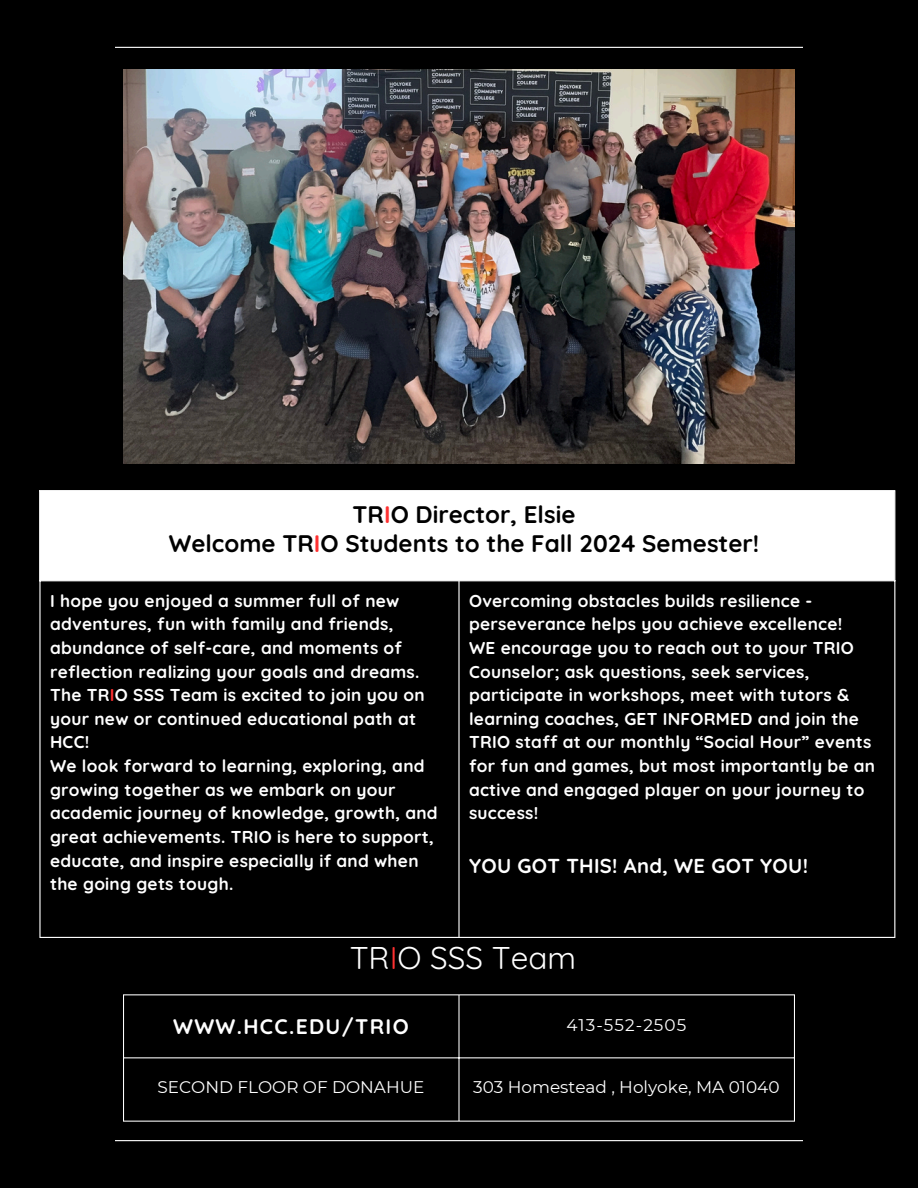
<style>
.page{position:relative;width:918px;height:1188px;background:#000}
.page>*{position:absolute;margin:0;border:0;box-sizing:border-box;transform-origin:0 0}
.t1{font:31.35px "Quicksand";color:#fff}
.t2{font:700 24px "Quicksand";color:#000}
.t3{font:700 21.15px "Quicksand";letter-spacing:.065em;color:#fff}
.t4{font:700 20.25px "Quicksand";letter-spacing:.015em;color:#fff}
.t5{font:700 17.25px/23.7px "Quicksand";letter-spacing:.015em;color:#fff}
.t6{font:16.8px "Montserrat";color:#fff}
.t7{font:16.8px "Montserrat";letter-spacing:.065em;color:#fff}
.s1{color:#ff3131}
</style>
<div class="page">
<hr style="left:115px;top:47px;width:688px;height:1px;background:#fff">
<hr style="left:115px;top:1140px;width:688px;height:1px;background:#fff">
<hr style="left:123px;top:995px;width:1px;height:126px;background:#fff">
<hr style="left:458px;top:995px;width:2px;height:126px;background:#fff">
<hr style="left:794px;top:995px;width:1px;height:126px;background:#fff">
<hr style="left:123px;top:994px;width:672px;height:1px;background:#fff">
<hr style="left:123px;top:1057px;width:672px;height:1px;background:#fff">
<hr style="left:123px;top:1121px;width:672px;height:1px;background:#fff">
<div style="left:40px;top:491px;width:855px;height:90px;background:#fff"></div>
<hr style="left:39px;top:491px;width:2px;height:446px;background:#fff">
<hr style="left:458px;top:581px;width:2px;height:356px;background:#fff">
<hr style="left:894px;top:491px;width:1px;height:446px;background:#fff">
<hr style="left:39px;top:490px;width:856px;height:1px;background:#fff">
<hr style="left:39px;top:937px;width:856px;height:1px;background:#fff">
<img style="left:123px;top:70px;width:672px;height:393px">
<p class="t2" style="left:353px;top:499px;width:224px">TR<span class="s1">I</span>O Director, Elsie</p>
<p class="t2" style="left:169px;top:528px;width:592px">Welcome TR<span class="s1">I</span>O Students to the Fall 2024 Semester!</p>
<p class="t5" style="left:50px;top:588px;width:371px">I hope you enjoyed a summer full of new adventures, fun with family and friends, abundance of self-care, and moments of reflection realizing your goals and dreams.</p>
<p class="t5" style="left:50px;top:683px;width:376px">The TR<span class="s1">I</span>O SSS Team is excited to join you on your new or continued educational path at<br>HCC!</p>
<p class="t5" style="left:50px;top:754px;width:389px">We look forward to learning, exploring, and growing together as we embark on your academic journey of knowledge, growth, and great achievements. TRIO is here to support, educate, and inspire especially if and when the going gets tough.</p>
<h1 class="t5" style="left:469px;top:588px;width:375px">Overcoming obstacles builds resilience - perseverance helps you achieve excellence!</h1>
<p class="t5" style="left:469px;top:636px;width:408px">WE encourage you to reach out to your TRIO Counselor; ask questions, seek services, participate in workshops, meet with tutors &amp; learning coaches, GET INFORMED and join the TRIO staff at our monthly “Social Hour” events for fun and games, but most importantly be an active and engaged player on your journey to success!</p>
<p class="t4" style="left:469px;top:853px;width:341px">YOU GOT THIS! And, WE GOT YOU!</p>
<p class="t1" style="left:350px;top:938px;width:228px">TR<span class="s1">I</span>O SSS Team</p>
<p class="t3" style="left:173px;top:1013px;width:237px">WWW.HCC.EDU/TRIO</p>
<p class="t7" style="left:566px;top:1015px;width:122px">413-552-2505</p>
<p class="t6" style="left:157px;top:1077px;width:269px">SECOND FLOOR OF DONAHUE</p>
<p class="t6" style="left:473px;top:1077px;width:308px">303 Homestead , Holyoke, MA 01040</p>
</div>
